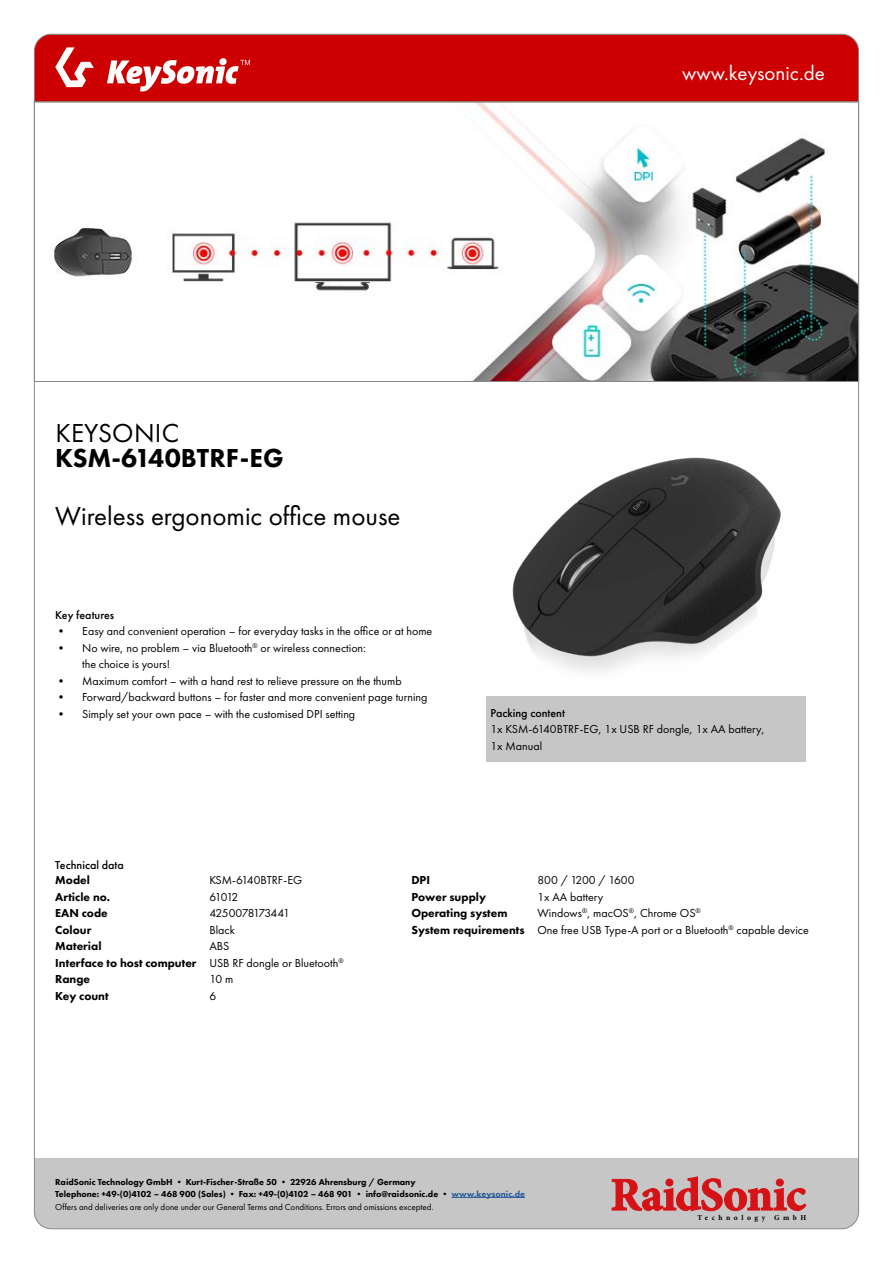
<style>
.page{position:relative;width:893px;height:1263px;background:#fff}
.page>*{position:absolute;margin:0;border:0;box-sizing:border-box;transform-origin:0 0}
.t1{font:27px "Futura PT";color:#000}
.t2{font:800 27px "Futura PT";color:#000}
.t3{font:21px "Futura PT";color:#fff}
.t4{font:12px/16.5px "Futura PT";color:#000}
.t5{font:800 12px/16.5px "Futura PT";color:#000}
.t6{font:500 12px "Futura PT";color:#000}
.t7{font:800 9px/12px "Futura PT";color:#000}
.t8{font:9px "Futura PT";color:#000}
.t9{font:700 7.5px "Minion Pro";letter-spacing:.47em;color:#000}
.s1{color:#275b9b}
</style>
<div class="page">
<svg style="left:36px;top:102px;width:821px;height:280px"></svg>
<img style="left:512px;top:457px;width:269px;height:214px">
<div style="left:48px;top:118px;width:247px;height:40px;background:#fff"></div>
<div style="left:34px;top:1159px;width:825px;height:70px;background:#c6c6c6"></div>
<svg style="left:612px;top:1176px;width:194px;height:35px"></svg>
<div style="left:34px;top:34px;width:825px;height:68px;background:#c00"></div>
<hr style="left:451px;top:1197px;width:74px;height:1px;background:#275b9b">
<div style="left:486px;top:696px;width:320px;height:66px;background:#c6c6c6"></div>
<svg style="left:55px;top:47px;width:39px;height:40px"></svg>
<svg style="left:107px;top:58px;width:143px;height:34px"></svg>
<h2 class="t3" style="left:682px;top:60px;width:144px">www.keysonic.de</h2>
<h1 class="t1" style="left:55px;top:417px;width:125px">KEYSONIC</h1>
<h1 class="t2" style="left:55px;top:441px;width:230px">KSM-6140BTRF-EG</h1>
<h1 class="t1" style="left:55px;top:499px;width:347px">Wireless ergonomic office mouse</h1>
<p class="t6" style="left:55px;top:607px;width:60px">Key features</p>
<p class="t4" style="left:55px;top:623px;width:379px">• Easy and convenient operation – for everyday tasks in the office or at home</p>
<p class="t4" style="left:82px;top:639px;width:285px;text-indent:-27px">• No wire, no problem – via Bluetooth<sup>®</sup> or wireless connection: the choice is yours!</p>
<p class="t4" style="left:55px;top:672px;width:348px">• Maximum comfort – with a hand rest to relieve pressure on the thumb</p>
<p class="t4" style="left:55px;top:689px;width:374px">• Forward/backward buttons – for faster and more convenient page turning</p>
<p class="t4" style="left:55px;top:705px;width:301px">• Simply set your own pace – with the customised DPI setting</p>
<p class="t6" style="left:55px;top:857px;width:70px">Technical data</p>
<p class="t6" style="left:490px;top:706px;width:76px">Packing content</p>
<p class="t4" style="left:490px;top:721px;width:276px">1x KSM-6140BTRF-EG, 1x USB RF dongle, 1x AA battery,<br>1x Manual</p>
<p class="t5" style="left:55px;top:872px;width:143px">Model<br>Article no.<br>EAN code<br>Colour<br>Material<br>Interface to host computer<br>Range<br>Key count</p>
<p class="t4" style="left:209px;top:872px;width:136px">KSM-6140BTRF-EG<br>61012<br>4250078173441<br>Black<br>ABS<br>USB RF dongle or Bluetooth<sup>®<br></sup>10 m<br>6</p>
<p class="t4" style="left:537px;top:872px;width:273px">800 / 1200 / 1600<br>1x AA battery<br>Windows<sup>®</sup>, macOS<sup>®</sup>, Chrome OS<sup>®<br></sup>One free USB Type-A port or a Bluetooth<sup>®</sup> capable device</p>
<p class="t5" style="left:411px;top:872px;width:115px">DPI<br>Power supply<br>Operating system<br>System requirements</p>
<p class="t7" style="left:55px;top:1175px;width:471px">RaidSonic Technology GmbH • Kurt-Fischer-Straße 50 • 22926 Ahrensburg / Germany<br>Telephone: +49-(0)4102 – 468 900 (Sales) • Fax: +49-(0)4102 – 468 901 • info@raidsonic.de • <span class="s1">www.keysonic.de</span></p>
<p class="t8" style="left:55px;top:1202px;width:380px">Offers and deliveries are only done under our General Terms and Conditions. Errors and omissions excepted.</p>
<p class="t9" style="left:697px;top:1212px;width:110px">Technology GmbH</p>
</div>
